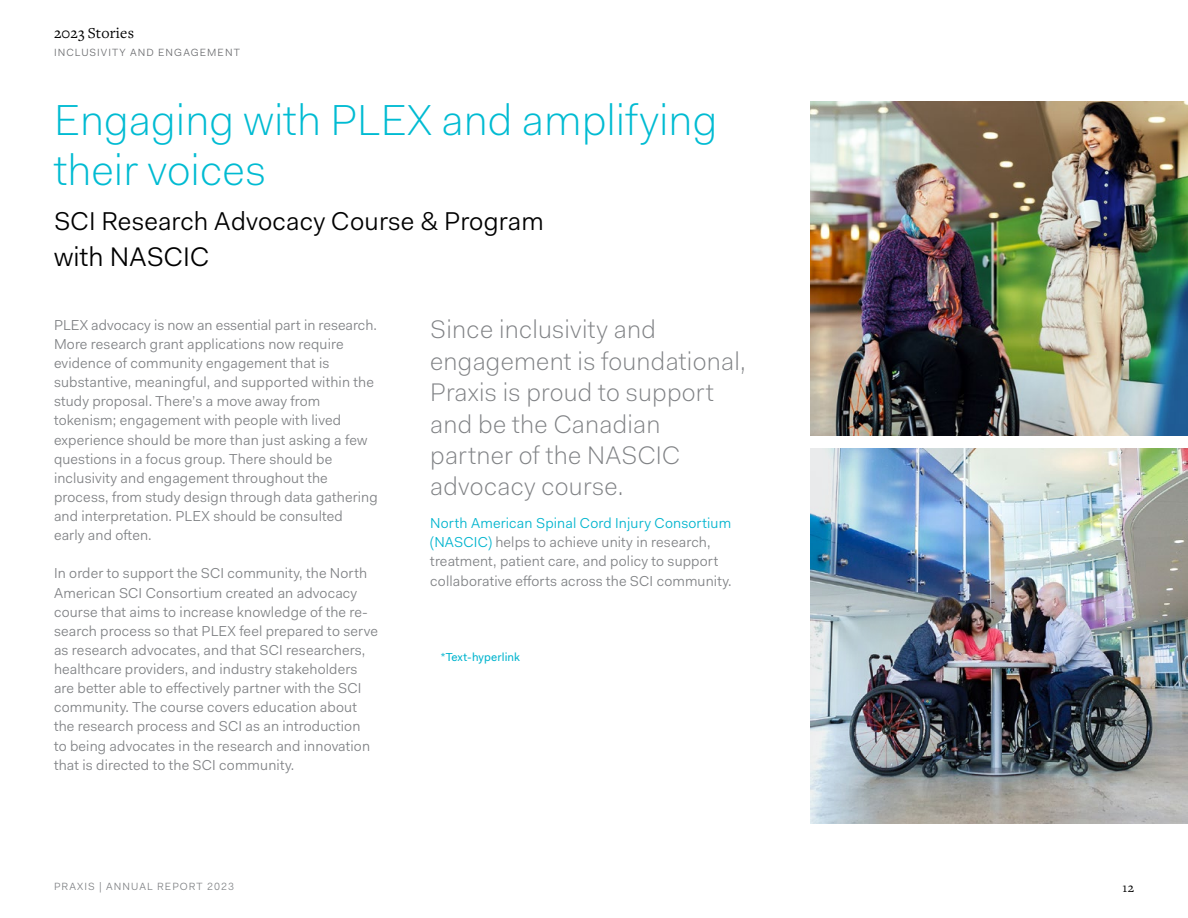
<style>
.page{position:relative;width:1188px;height:918px;background:#fff}
.page>*{position:absolute;margin:0;border:0;box-sizing:border-box;transform-origin:0 0}
.t1{font:300 43.5px/49.5px "Fakt Pro";color:#00bbd2}
.t2{font:27px "Fakt Pro Blond";letter-spacing:.005em;color:#000}
.t3{font:25.8px "Fakt Pro Blond";letter-spacing:.005em;color:#000}
.t4{font:300 25.5px/31.5px "Fakt Pro";letter-spacing:.01em;color:#808285}
.t5{font:15.75px "Freight Text";letter-spacing:.015em;color:#000}
.t6{font:14.4px/19.2px "Fakt Pro Blond";letter-spacing:.01em;color:#808285}
.t7{font:13.5px "Freight Text";color:#000}
.t8{font:11.7px "Fakt Pro";letter-spacing:.01em;color:#00b4ce}
.t9{font:10.5px "Fakt Pro Blond";letter-spacing:.1em;color:#6d6e71}
.t10{font:10.5px "Fakt Pro Blond";letter-spacing:.1em;color:#808285}
.s1{color:#00b4ce}
</style>
<div class="page">
<img style="left:810px;top:101px;width:378px;height:334px">
<img style="left:810px;top:449px;width:378px;height:374px">
<p class="t5" style="left:54px;top:24px;width:82px">2023 Stories</p>
<p class="t9" style="left:54px;top:45px;width:187px">INCLUSIVITY AND ENGAGEMENT</p>
<h1 class="t1" style="left:54px;top:95px;width:665px">Engaging with PLEX and amplifying their voices</h1>
<h3 class="t3" style="left:54px;top:204px;width:491px">SCI Research Advocacy Course &amp; Program</h3>
<h2 class="t2" style="left:54px;top:239px;width:157px">with NASCIC</h2>
<p class="t6" style="left:54px;top:315px;width:325px">PLEX advocacy is now an essential part in research.<br>More research grant applications now require evidence of community engagement that is substantive, meaningful, and supported within the study proposal. There’s a move away from tokenism; engagement with people with lived experience should be more than just asking a few questions in a focus group. There should be inclusivity and engagement throughout the process, from study design through data gathering and interpretation. PLEX should be consulted<br>early and often.</p>
<p class="t6" style="left:54px;top:564px;width:326px">In order to support the SCI community, the North American SCI Consortium created an advocacy course that aims to increase knowledge of the re&shy;search process so that PLEX feel prepared to serve as research advocates, and that SCI researchers, healthcare providers, and industry stakeholders are better able to effectively partner with the SCI community. The course covers education about the research process and SCI as an introduction<br>to being advocates in the research and innovation that is directed to the SCI community.</p>
<h3 class="t4" style="left:430px;top:313px;width:317px">Since inclusivity and engagement is foundational,<br>Praxis is proud to support and be the Canadian partner of the NASCIC advocacy course.</h3>
<p class="t6" style="left:430px;top:514px;width:303px"><span class="s1">North American Spinal Cord Injury Consortium (NASCIC)</span> helps to achieve unity in research, treatment, patient care, and policy to support collaborative efforts across the SCI community.</p>
<p class="t8" style="left:440px;top:649px;width:81px">*Text-hyperlink</p>
<p class="t10" style="left:54px;top:880px;width:182px">PRAXIS | ANNUAL REPORT 2023</p>
<p class="t7" style="left:1123px;top:880px;width:13px">12</p>
</div>
